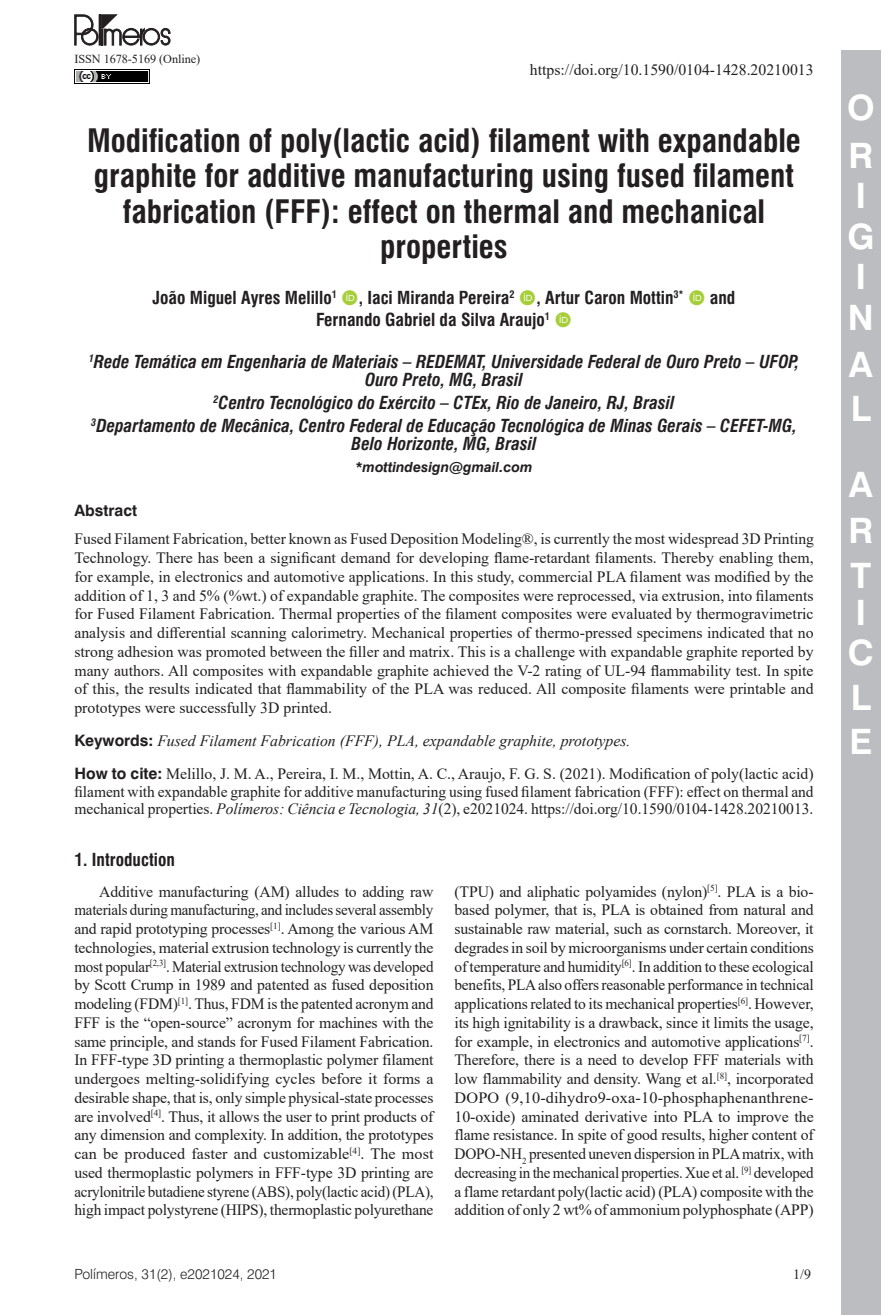
<style>
.page{position:relative;width:893px;height:1315px;background:#fff}
.page>*{position:absolute;margin:0;border:0;box-sizing:border-box;transform-origin:0 0}
.t1{font:700 35px/40.6px "Swiss 721 BT";color:#fff}
.ArticleTitle{font:700 condensed 31.5px/35.4px "Swiss 721 BT";color:#231f20;text-align:center}
.Affiliations{font:italic 700 condensed 17.5px/17.8px "Swiss 721 BT";color:#231f20;text-align:center}
.Authors{font:700 condensed 17.5px "Swiss 721 BT";color:#231f20}
.Heading1Alt{font:700 condensed 17.5px "Swiss 721 BT";color:#231f20}
.Paragraph{font:15.75px/18.7px "Times New Roman";letter-spacing:-.01em;color:#231f20;text-align:justify}
.Abstract{font:15.75px/18.7px "Times New Roman";color:#231f20;text-align:justify}
.HowToCite{font:15.75px/17.8px "Times New Roman";color:#231f20;text-align:justify}
.Keywords{font:italic 15.75px "Times New Roman";color:#231f20}
.AbstractTitle{font:700 15.75px "Swiss 721 BT";color:#231f20}
.t2{font:300 14px "Swiss 721 BT";color:#231f20}
.Correspondence{font:italic 700 14px "Swiss 721 BT";color:#231f20}
.t3{font:14px "Times New Roman";color:#231f20}
.t4{font:12.25px "Times New Roman";letter-spacing:-.005em;color:#231f20}
.s1{font-family:"Swiss 721 BT";font-weight:700;font-style:normal}
.s2{font-family:"Swiss 721 BT";font-weight:700}
.s3{font-style:italic}
</style>
<div class="page">
<div style="left:841px;top:50px;width:40px;height:1265px;background:#bcbdc0"></div>
<img style="left:74px;top:69px;width:76px;height:15px">
<svg style="left:75px;top:15px;width:95px;height:30px"></svg>
<p class="t4" style="left:74px;top:50px;width:127px">ISSN 1678-5169 (Online)</p>
<p class="Abstract" style="left:530px;top:60px;width:285px">https://doi.org/10.1590/0104-1428.20210013</p>
<p class="ArticleTitle" style="left:87px;top:123px;width:715px">Modification of poly(lactic acid) filament with expandable graphite for additive manufacturing using fused filament fabrication (FFF): effect on thermal and mechanical properties</p>
<p class="Authors" style="left:153px;top:287px;width:186px">João Miguel Ayres Melillo<sup>1</sup></p>
<p class="Authors" style="left:359px;top:287px;width:326px">, Iaci Miranda Pereira<sup>2</sup> , Artur Caron Mottin<sup>3*</sup></p>
<p class="Authors" style="left:710px;top:287px;width:27px">and</p>
<p class="Authors" style="left:316px;top:309px;width:235px">Fernando Gabriel da Silva Araujo<sup>1</sup></p>
<p class="Affiliations" style="left:89px;top:353px;width:712px"><sup>1</sup>Rede Temática em Engenharia de Materiais – REDEMAT, Universidade Federal de Ouro Preto – UFOP,<br>Ouro Preto, MG, Brasil</p>
<p class="Affiliations" style="left:213px;top:394px;width:463px"><sup>2</sup>Centro Tecnológico do Exército – CTEx, Rio de Janeiro, RJ, Brasil</p>
<p class="Affiliations" style="left:91px;top:416px;width:707px"><sup>3</sup>Departamento de Mecânica, Centro Federal de Educação Tecnológica de Minas Gerais – CEFET-MG,<br>Belo Horizonte, MG, Brasil</p>
<p class="Correspondence" style="left:356px;top:458px;width:178px">*mottindesign@gmail.com</p>
<p class="AbstractTitle" style="left:74px;top:500px;width:64px">Abstract</p>
<p class="Abstract" style="left:74px;top:529px;width:741px">Fused Filament Fabrication, better known as Fused Deposition Modeling®, is currently the most widespread 3D Printing Technology. There has been a significant demand for developing flame-retardant filaments. Thereby enabling them, for example, in electronics and automotive applications. In this study, commercial PLA filament was modified by the addition of 1, 3 and 5% (%wt.) of expandable graphite. The composites were reprocessed, via extrusion, into filaments for Fused Filament Fabrication. Thermal properties of the filament composites were evaluated by thermogravimetric analysis and differential scanning calorimetry. Mechanical properties of thermo-pressed specimens indicated that no strong adhesion was promoted between the filler and matrix. This is a challenge with expandable graphite reported by many authors. All composites with expandable graphite achieved the V-2 rating of UL-94 flammability test. In spite of this, the results indicated that flammability of the PLA was reduced. All composite filaments were printable and prototypes were successfully 3D printed.</p>
<p class="Keywords" style="left:74px;top:730px;width:558px"><span class="s1">Keywords:</span> Fused Filament Fabrication (FFF), PLA, expandable graphite, prototypes.</p>
<p class="HowToCite" style="left:74px;top:764px;width:741px"><span class="s2">How to cite:</span> Melillo, J. M. A., Pereira, I. M., Mottin, A. C., Araujo, F. G. S. (2021). Modification of poly(lactic acid) filament with expandable graphite for additive manufacturing using fused filament fabrication (FFF): effect on thermal and mechanical properties. <span class="s3">Polímeros: Ciência e Tecnologia, 31</span>(2), e2021024. https://doi.org/10.1590/0104-1428.20210013.</p>
<p class="Heading1Alt" style="left:74px;top:848px;width:102px">1. Introduction</p>
<p class="Paragraph" style="left:74px;top:881px;width:361px;text-indent:25px">Additive manufacturing (AM) alludes to adding raw materials during manufacturing, and includes several assembly and rapid prototyping processes<sup>[1]</sup>. Among the various AM technologies, material extrusion technology is currently the most popular<sup>[2,3]</sup>. Material extrusion technology was developed by Scott Crump in 1989 and patented as fused deposition modeling (FDM)<sup>[1]</sup>. Thus, FDM is the patented acronym and FFF is the “open-source” acronym for machines with the same principle, and stands for Fused Filament Fabrication.<br>In FFF-type 3D printing a thermoplastic polymer filament undergoes melting-solidifying cycles before it forms a desirable shape, that is, only simple physical-state processes are involved<sup>[4]</sup>. Thus, it allows the user to print products of any dimension and complexity. In addition, the prototypes can be produced faster and customizable<sup>[4]</sup>. The most used thermoplastic polymers in FFF-type 3D printing are acrylonitrile butadiene styrene (ABS), poly(lactic acid) (PLA), high impact polystyrene (HIPS), thermoplastic polyurethane</p>
<p class="Paragraph" style="left:454px;top:881px;width:361px">(TPU) and aliphatic polyamides (nylon)<sup>[5]</sup>. PLA is a bio&shy;based polymer, that is, PLA is obtained from natural and sustainable raw material, such as cornstarch. Moreover, it degrades in soil by microorganisms under certain conditions of temperature and humidity<sup>[6]</sup>. In addition to these ecological benefits, PLA also offers reasonable performance in technical applications related to its mechanical properties<sup>[6]</sup>. However, its high ignitability is a drawback, since it limits the usage, for example, in electronics and automotive applications<sup>[7]</sup>.<br>Therefore, there is a need to develop FFF materials with low flammability and density. Wang et al.<sup>[8]</sup>, incorporated DOPO (9,10-dihydro9-oxa-10-phosphaphenanthrene-10-oxide) aminated derivative into PLA to improve the flame resistance. In spite of good results, higher content of DOPO-NH<sub>2</sub> presented uneven dispersion in PLA matrix, with decreasing in the mechanical properties. Xue et al. <sup>[9]</sup> developed a flame retardant poly(lactic acid) (PLA) composite with the addition of only 2 wt% of ammonium polyphosphate (APP)</p>
<p class="t2" style="left:74px;top:1265px;width:204px">Polímeros, 31(2), e2021024, 2021</p>
<p class="t3" style="left:793px;top:1264px;width:19px">1/9</p>
<h1 class="t1" style="left:847px;top:83px;width:29px;line-height:48.1px">O<br>O</h1>
<h1 class="t1" style="left:847px;top:175px;width:29px">O<br>O<br>O<br>O</h1>
<h1 class="t1" style="left:849px;top:342px;width:26px;line-height:44.1px">O<br>O</h1>
<h1 class="t1" style="left:848px;top:461px;width:26px;line-height:45.5px;text-align:justify">O O O</h1>
<h1 class="t1" style="left:848px;top:592px;width:28px;line-height:40.1px">O<br>O</h1>
<h1 class="t1" style="left:849px;top:676px;width:24px;line-height:43.4px">O<br>O</h1>
</div>
